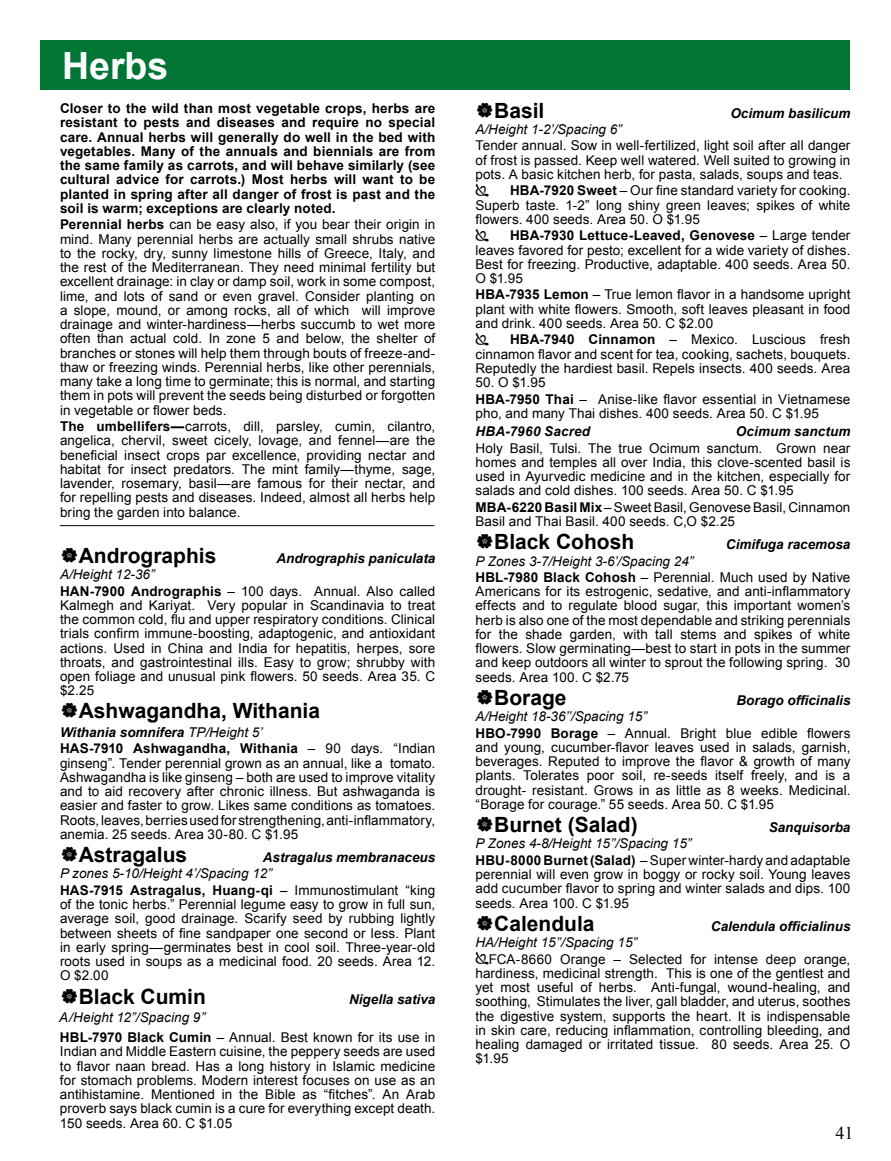
<style>
.page{position:relative;width:891px;height:1161px;background:#fff}
.page>*{position:absolute;margin:0;border:0;box-sizing:border-box;transform-origin:0 0}
.t1{font:700 37.5px "Arial";color:#fff}
.t2{font:700 21px "Arial";color:#000}
.t3{font:18px "Times New Roman";color:#000}
.t4{font:13.5px/14.2px "Arial";letter-spacing:.005em;color:#000;text-align:justify}
.t5{font:700 13.5px/14.2px "Arial";letter-spacing:.01em;color:#000;text-align:justify}
.t6{font:italic 13.5px/16.4px "Arial";color:#000}
.t7{font:italic 700 13.5px "Arial";color:#000}
.s1{font-weight:700}
.s2{font-style:italic}
.s3{font-weight:400;font-style:italic}
.s4{font-weight:400}
.s5{font-weight:700;font-style:normal}
.s6{font-style:normal}
</style>
<div class="page">
<div style="left:40px;top:40px;width:810px;height:50px;background:#007534"></div>
<hr style="left:60px;top:525px;width:374px;height:1px;background:#000">
<h1 class="t1" style="left:62px;top:41px;width:108px">Herbs</h1>
<p class="t5" style="left:60px;top:102px;width:377px">Closer to the wild than most vegetable crops, herbs are resistant to pests and diseases and require no special care. Annual herbs will generally do well in the bed with vegetables. Many of the annuals and biennials are from the same family as carrots, and will behave similarly (see cultural advice for carrots.) Most herbs will want to be planted in spring after all danger of frost is past and the soil is warm; exceptions are clearly noted.</p>
<p class="t4" style="left:60px;top:218px;width:377px"><span class="s1">Perennial herbs</span> can be easy also, if you bear their origin in mind. Many perennial herbs are actually small shrubs native to the rocky, dry, sunny limestone hills of Greece, Italy, and the rest of the Mediterranean. They need minimal fertility but excellent drainage: in clay or damp soil, work in some compost, lime, and lots of sand or even gravel. Consider planting on a slope, mound, or among rocks, all of which will improve drainage and winter-hardiness—herbs succumb to wet more often than actual cold. In zone 5 and below, the shelter of branches or stones will help them through bouts of freeze-and&shy;thaw or freezing winds. Perennial herbs, like other perennials, many take a long time to germinate; this is normal, and starting them in pots will prevent the seeds being disturbed or forgotten in vegetable or flower beds.</p>
<p class="t4" style="left:60px;top:419px;width:377px"><span class="s1">The umbellifers—</span>carrots, dill, parsley, cumin, cilantro, angelica, chervil, sweet cicely, lovage, and fennel—are the beneficial insect crops par excellence, providing nectar and habitat for insect predators. The mint family—thyme, sage, lavender, rosemary, basil—are famous for their nectar, and for repelling pests and diseases. Indeed, almost all herbs help bring the garden into balance.</p>
<h2 class="t2" style="left:79px;top:542px;width:139px">Andrographis</h2>
<p class="t7" style="left:276px;top:549px;width:161px">Andrographis paniculata</p>
<p class="t4" style="left:60px;top:566px;width:377px;line-height:16.4px"><span class="s2">A/Height 12-36”<br></span><span class="s1">HAN-7900 Andrographis</span> – 100 days. Annual. Also called</p>
<p class="t4" style="left:60px;top:598px;width:377px">Kalmegh and Kariyat. Very popular in Scandinavia to treat the common cold, flu and upper respiratory conditions. Clinical trials confirm immune-boosting, adaptogenic, and antioxidant actions. Used in China and India for hepatitis, herpes, sore throats, and gastrointestinal ills. Easy to grow; shrubby with open foliage and unusual pink flowers. 50 seeds. Area 35. C $2.25</p>
<h2 class="t2" style="left:79px;top:697px;width:243px">Ashwagandha, Withania</h2>
<p class="t5" style="left:60px;top:724px;width:377px;line-height:16.4px"><span class="s2">Withania somnifera</span> <span class="s3">TP/Height 5’<br></span>HAS-7910 Ashwagandha, Withania <span class="s4">– 90 days. “Indian</span></p>
<p class="t4" style="left:60px;top:756px;width:377px">ginseng”. Tender perennial grown as an annual, like a tomato.<br>Ashwagandha is like ginseng – both are used to improve vitality and to aid recovery after chronic illness. But ashwaganda is easier and faster to grow. Likes same conditions as tomatoes.<br>Roots, leaves, berries used for strengthening, anti-inflammatory, anemia. 25 seeds. Area 30-80. C $1.95</p>
<h2 class="t2" style="left:79px;top:841px;width:110px">Astragalus</h2>
<p class="t7" style="left:263px;top:848px;width:174px">Astragalus membranaceus</p>
<p class="t6" style="left:60px;top:866px;width:377px">P zones 5-10/Height 4’/Spacing 12”<br><span class="s5">HAS-7915 Astragalus, Huang-qi</span> <span class="s6">– Immunostimulant “king</span></p>
<p class="t4" style="left:60px;top:897px;width:377px">of the tonic herbs.” Perennial legume easy to grow in full sun, average soil, good drainage. Scarify seed by rubbing lightly between sheets of fine sandpaper one second or less. Plant in early spring—germinates best in cool soil. Three-year-old roots used in soups as a medicinal food. 20 seeds. Area 12.<br>O $2.00</p>
<h2 class="t2" style="left:79px;top:983px;width:129px">Black Cumin</h2>
<p class="t7" style="left:349px;top:990px;width:88px">Nigella sativa</p>
<p class="t4" style="left:59px;top:1008px;width:378px;line-height:19.6px"><span class="s2">A/Height 12”/Spacing 9”<br></span><span class="s1">HBL-7970 Black Cumin</span> – Annual. Best known for its use in</p>
<p class="t4" style="left:60px;top:1045px;width:377px">Indian and Middle Eastern cuisine, the peppery seeds are used to flavor naan bread. Has a long history in Islamic medicine for stomach problems. Modern interest focuses on use as an antihistamine. Mentioned in the Bible as “fitches”. An Arab proverb says black cumin is a cure for everything except death.<br>150 seeds. Area 60. C $1.05</p>
<h2 class="t2" style="left:494px;top:96px;width:52px">Basil</h2>
<p class="t7" style="left:730px;top:104px;width:122px">Ocimum basilicum</p>
<p class="t6" style="left:476px;top:121px;width:148px">A/Height 1-2’/Spacing 6”</p>
<p class="t4" style="left:476px;top:139px;width:376px">Tender annual. Sow in well-fertilized, light soil after all danger of frost is passed. Keep well watered. Well suited to growing in pots. A basic kitchen herb, for pasta, salads, soups and teas.</p>
<p class="t4" style="left:476px;top:184px;width:377px;text-indent:35px"><span class="s1">HBA-7920 Sweet</span> – Our fine standard variety for cooking.<br>Superb taste. 1-2” long shiny green leaves; spikes of white flowers. 400 seeds. Area 50. O $1.95</p>
<p class="t4" style="left:476px;top:229px;width:376px;text-indent:35px"><span class="s1">HBA-7930 Lettuce-Leaved, Genovese</span> – Large tender leaves favored for pesto; excellent for a wide variety of dishes.<br>Best for freezing. Productive, adaptable. 400 seeds. Area 50.<br>O $1.95</p>
<p class="t4" style="left:476px;top:288px;width:376px"><span class="s1">HBA-7935 Lemon</span> – True lemon flavor in a handsome upright plant with white flowers. Smooth, soft leaves pleasant in food and drink. 400 seeds. Area 50. C $2.00</p>
<p class="t4" style="left:476px;top:333px;width:376px;text-indent:35px"><span class="s1">HBA-7940 Cinnamon</span> – Mexico. Luscious fresh cinnamon flavor and scent for tea, cooking, sachets, bouquets.<br>Reputedly the hardiest basil. Repels insects. 400 seeds. Area</p>
<p class="t4" style="left:476px;top:374px;width:376px;line-height:16.4px">50. O $1.95<br><span class="s1">HBA-7950 Thai</span> – Anise-like flavor essential in Vietnamese</p>
<p class="t4" style="left:476px;top:406px;width:345px">pho, and many Thai dishes. 400 seeds. Area 50. C $1.95</p>
<p class="t7" style="left:476px;top:423px;width:116px">HBA-7960 Sacred</p>
<p class="t7" style="left:736px;top:423px;width:116px">Ocimum sanctum</p>
<p class="t4" style="left:476px;top:441px;width:376px">Holy Basil, Tulsi. The true Ocimum sanctum. Grown near homes and temples all over India, this clove-scented basil is used in Ayurvedic medicine and in the kitchen, especially for salads and cold dishes. 100 seeds. Area 50. C $1.95</p>
<p class="t4" style="left:476px;top:500px;width:377px"><span class="s1">MBA-6220 Basil Mix</span> – Sweet Basil, Genovese Basil, Cinnamon<br>Basil and Thai Basil. 400 seeds. C,O $2.25</p>
<h2 class="t2" style="left:494px;top:528px;width:142px">Black Cohosh</h2>
<p class="t7" style="left:726px;top:536px;width:126px">Cimifuga racemosa</p>
<p class="t6" style="left:476px;top:553px;width:376px">P Zones 3-7/Height 3-6’/Spacing 24”<br><span class="s5">HBL-7980 Black Cohosh</span> <span class="s6">– Perennial. Much used by Native</span></p>
<p class="t4" style="left:476px;top:584px;width:376px">Americans for its estrogenic, sedative, and anti-inflammatory effects and to regulate blood sugar, this important women’s herb is also one of the most dependable and striking perennials for the shade garden, with tall stems and spikes of white flowers. Slow germinating—best to start in pots in the summer and keep outdoors all winter to sprout the following spring. 30 seeds. Area 100. C $2.75</p>
<h2 class="t2" style="left:494px;top:684px;width:74px">Borage</h2>
<p class="t7" style="left:736px;top:691px;width:116px">Borago officinalis</p>
<p class="t4" style="left:476px;top:708px;width:376px;line-height:16.4px"><span class="s2">A/Height 18-36’’/Spacing 15”<br></span><span class="s1">HBO-7990 Borage</span> – Annual. Bright blue edible flowers</p>
<p class="t4" style="left:476px;top:740px;width:376px">and young, cucumber-flavor leaves used in salads, garnish, beverages. Reputed to improve the flavor &amp; growth of many plants. Tolerates poor soil, re-seeds itself freely, and is a drought- resistant. Grows in as little as 8 weeks. Medicinal. “Borage for courage.” 55 seeds. Area 50. C $1.95</p>
<h2 class="t2" style="left:494px;top:811px;width:145px">Burnet (Salad)</h2>
<p class="t7" style="left:769px;top:819px;width:83px">Sanquisorba</p>
<p class="t6" style="left:476px;top:836px;width:376px">P Zones 4-8/Height 15’’/Spacing 15”<br><span class="s5">HBU-8000 Burnet (Salad)</span> <span class="s6">– Super winter-hardy and adaptable</span></p>
<p class="t4" style="left:476px;top:867px;width:376px">perennial will even grow in boggy or rocky soil. Young leaves add cucumber flavor to spring and winter salads and dips. 100 seeds. Area 100. C $1.95</p>
<h2 class="t2" style="left:494px;top:910px;width:102px">Calendula</h2>
<p class="t7" style="left:711px;top:917px;width:141px">Calendula officialinus</p>
<p class="t6" style="left:475px;top:934px;width:163px">HA/Height 15’’/Spacing 15”</p>
<p class="t4" style="left:475px;top:952px;width:376px;text-indent:13px">FCA-8660 Orange – Selected for intense deep orange, hardiness, medicinal strength. This is one of the gentlest and yet most useful of herbs. Anti-fungal, wound-healing, and soothing, Stimulates the liver, gall bladder, and uterus, soothes the digestive system, supports the heart. It is indispensable in skin care, reducing inflammation, controlling bleeding, and healing damaged or irritated tissue. 80 seeds. Area 25. O $1.95</p>
<h3 class="t3" style="left:836px;top:1121px;width:19px">41</h3>
</div>
